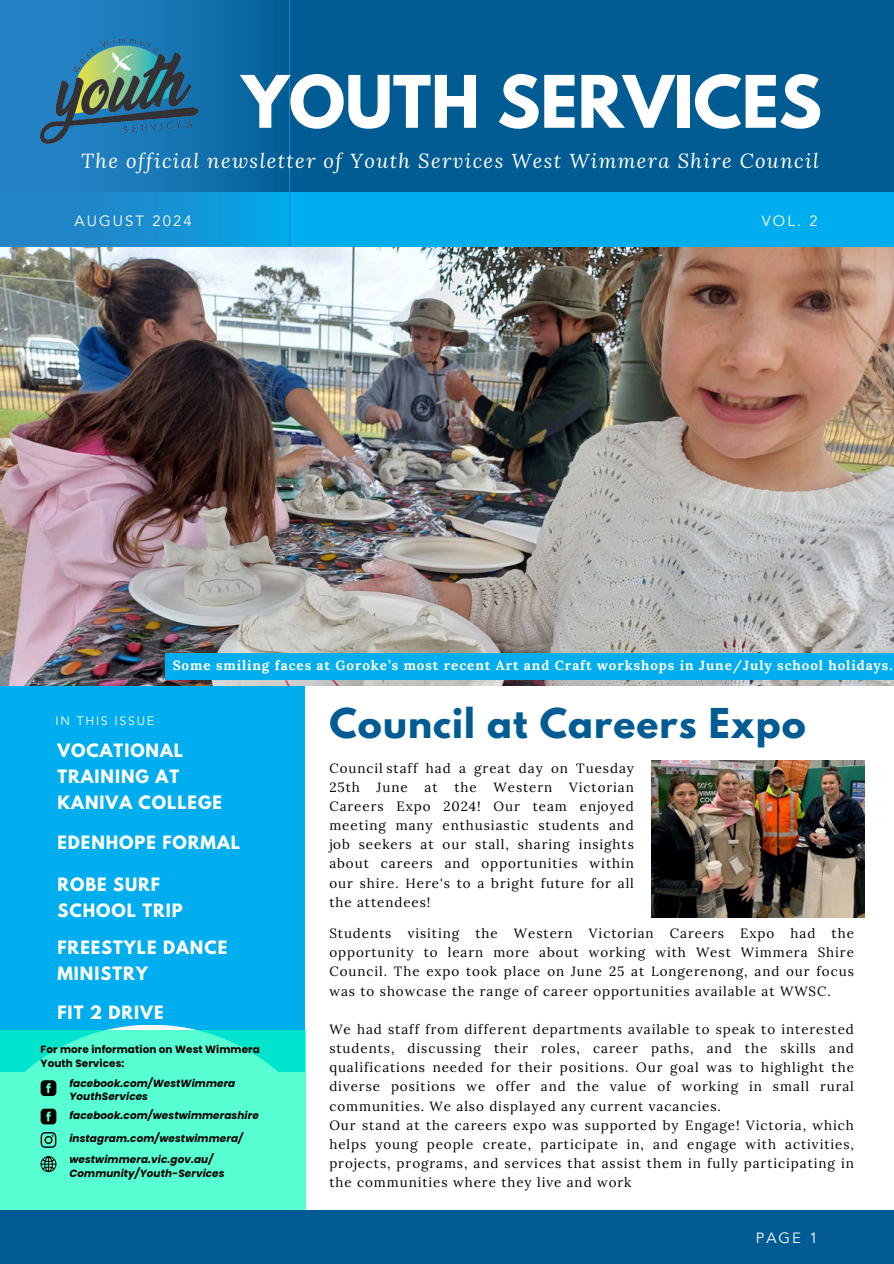
<style>
.page{position:relative;width:894px;height:1264px;background:#fff}
.page>*{position:absolute;margin:0;border:0;box-sizing:border-box;transform-origin:0 0}
.t1{font:700 64.05px "League Spartan";color:#fff}
.t2{font:700 36.45px "League Spartan";letter-spacing:.03em;color:#005c92}
.t3{font:italic 20.1px "Lora";letter-spacing:.07em;color:#fff}
.t4{font:700 16.35px/26px "League Spartan";letter-spacing:.06em;color:#fff}
.t5{font:14.85px "Avenir";letter-spacing:.14em;color:#fff}
.t6{font:13.35px/19.2px "Lora";letter-spacing:.07em;color:#000;text-align:justify}
.t7{font:700 13.35px "Lora";letter-spacing:.07em;color:#fff}
.t8{font:12.3px "Avenir";letter-spacing:.14em;color:#fff}
.t9{font:italic 700 10.35px "Poppins";letter-spacing:.01em;color:#000}
.t10{font:700 10.35px/14px "Poppins";letter-spacing:.01em;color:#000}
</style>
<div class="page">
<div style="left:0;top:0;width:893px;height:196px;background:#005c92"></div>
<div style="left:0;top:192px;width:893px;height:58px;background:#00aeef"></div>
<img style="left:0;top:247px;width:893px;height:438px">
<div style="left:0;top:686px;width:304px;height:386px;background:#00aeef"></div>
<div style="left:0;top:1030px;width:305px;height:233px;background:#57ffd2"></div>
<div style="left:0;top:1209px;width:893px;height:54px;background:#005c92"></div>
<svg style="left:41px;top:1132px;width:15px;height:15px"></svg>
<svg style="left:41px;top:1156px;width:15px;height:15px"></svg>
<svg style="left:0;top:1025px;width:306px;height:99px"></svg>
<svg style="left:0;top:0;width:258px;height:246px;background:#187ebd"></svg>
<img style="left:41px;top:23px;width:157px;height:124px">
<div style="left:165px;top:652px;width:728px;height:27px;background:#00aeef"></div>
<img style="left:651px;top:760px;width:213px;height:157px">
<p class="t1" style="left:242px;top:70px;width:581px">YOUTH SERVICES</p>
<h5 class="t3" style="left:81px;top:147px;width:738px">The official newsletter of Youth Services West Wimmera Shire Council</h5>
<h3 class="t5" style="left:75px;top:211px;width:119px">AUGUST 2024</h3>
<p class="t5" style="left:761px;top:211px;width:57px">VOL. 2</p>
<p class="t7" style="left:173px;top:656px;width:721px">Some smiling faces at Goroke’s most recent Art and Craft workshops in June/July school holidays.</p>
<h4 class="t8" style="left:55px;top:713px;width:100px">IN THIS ISSUE</h4>
<p class="t4" style="left:57px;top:739px;width:166px">VOCATIONAL<br>TRAINING AT<br>KANIVA COLLEGE</p>
<h6 class="t4" style="left:57px;top:831px;width:184px">EDENHOPE FORMAL</h6>
<h4 class="t4" style="left:57px;top:873px;width:127px">ROBE SURF<br>SCHOOL TRIP</h4>
<h4 class="t4" style="left:57px;top:936px;width:171px">FREESTYLE DANCE<br>MINISTRY</h4>
<h4 class="t4" style="left:57px;top:1001px;width:108px">FIT 2 DRIVE</h4>
<p class="t10" style="left:41px;top:1042px;width:221px">For more information on West Wimmera<br>Youth Services:</p>
<h2 class="t9" style="left:69px;top:1075px;width:167px">facebook.com/WestWimmera</h2>
<p class="t9" style="left:69px;top:1089px;width:80px">YouthServices</p>
<p class="t9" style="left:69px;top:1131px;width:175px">instagram.com/westwimmera/</p>
<p class="t9" style="left:69px;top:1151px;width:145px">westwimmera.vic.gov.au/</p>
<p class="t9" style="left:69px;top:1165px;width:157px">Community/Youth-Services</p>
<p class="t9" style="left:69px;top:1108px;width:191px">facebook.com/westwimmerashire</p>
<h5 class="t2" style="left:329px;top:705px;width:478px">Council at Careers Expo</h5>
<p class="t6" style="left:329px;top:758px;width:306px">Council staff had a great day on Tuesday<br>25th</p>
<p class="t6" style="left:376px;top:777px;width:33px">June</p>
<p class="t6" style="left:424px;top:777px;width:15px">at</p>
<p class="t6" style="left:454px;top:777px;width:24px">the</p>
<p class="t6" style="left:493px;top:777px;width:60px">Western</p>
<p class="t6" style="left:329px;top:777px;width:306px;text-indent:240px">Victorian Careers Expo 2024! Our team enjoyed meeting many enthusiastic students and job seekers at our stall, sharing insights about careers and opportunities within our shire. Here's to a bright future for all the attendees!</p>
<p class="t6" style="left:329px;top:923px;width:526px">Students visiting the Western Victorian Careers Expo had the opportunity to learn more about working with West Wimmera Shire Council. The expo took place on June 25 at Longerenong, and our focus was to showcase the range of career opportunities available at WWSC.</p>
<p class="t6" style="left:329px;top:1019px;width:526px">We had staff from different departments available to speak to interested students, discussing their roles, career paths, and the skills and qualifications needed for their positions. Our goal was to highlight the diverse positions we offer and the value of working in small rural communities. We also displayed any current vacancies.</p>
<p class="t6" style="left:329px;top:1115px;width:526px">Our stand at the careers expo was supported by Engage! Victoria, which helps young people create, participate in, and engage with activities, projects, programs, and services that assist them in fully participating in the communities where they live and work</p>
<h4 class="t5" style="left:755px;top:1228px;width:63px">PAGE 1</h4>
</div>
